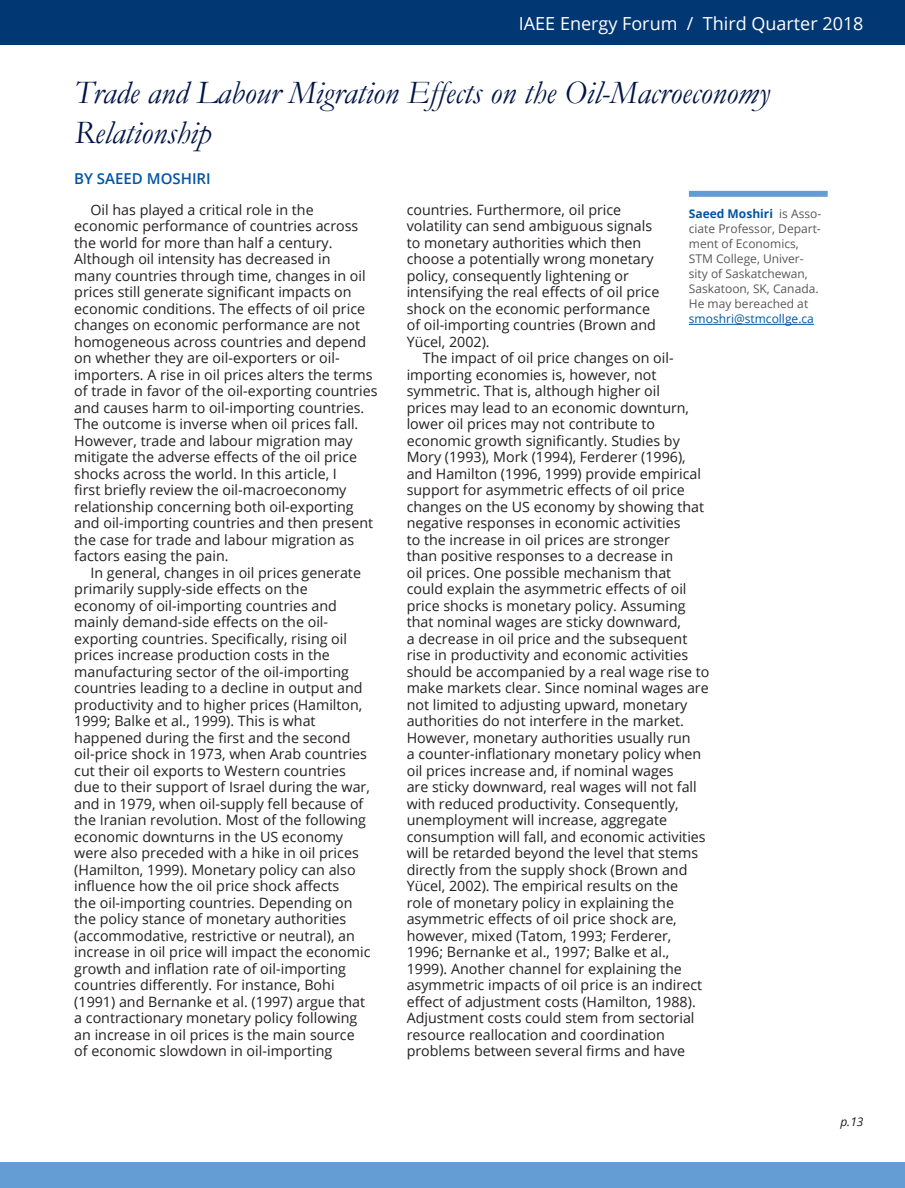
<style>
.page{position:relative;width:905px;height:1188px;background:#fff}
.page>*{position:absolute;margin:0;border:0;box-sizing:border-box;transform-origin:0 0}
.Header_1_-_Dark_Blue{font:italic 33px/39.6px "Garamond";color:#001547}
.t1{font:18px "Open Sans";color:#fff}
.Author_NEW{font:600 15px "Open Sans";color:#0155a5}
.Body_Text_NEW{font:14.25px/16.5px "Open Sans";color:#231f20}
.Author_Note_NEW{font:12px/15px "Open Sans";color:#57585a}
.t2{font:italic 12px "Open Sans";color:#231f20}
.s1{font-weight:700;color:#0155a5}
.s2{color:#0155a5}
</style>
<div class="page">
<div style="left:0;top:1162px;width:904px;height:26px;background:#639dd4"></div>
<div style="left:0;top:0;width:904px;height:44px;background:#013874"></div>
<div style="left:688px;top:191px;width:139px;height:6px;background:#639dd4"></div>
<hr style="left:688px;top:324px;width:125px;height:1px;background:#0155a5">
<p class="t1" style="left:519px;top:11px;width:346px">IAEE Energy Forum / Third Quarter 2018</p>
<p class="Header_1_-_Dark_Blue" style="left:74px;top:72px;width:697px">Trade and Labour Migration Effects on the Oil-Macroeconomy<br>Relationship</p>
<p class="Author_NEW" style="left:74px;top:168px;width:138px">BY SAEED MOSHIRI</p>
<p class="Author_Note_NEW" style="left:688px;top:206px;width:134px"><span class="s1">Saeed Moshiri</span> is Asso&shy;ciate Professor, Depart&shy;ment of Economics,<br>STM College, Univer&shy;sity of Saskatchewan,<br>Saskatoon, SK, Canada.<br>He may bereached at <span class="s2">smoshri@stmcollge.ca</span></p>
<p class="Body_Text_NEW" style="left:74px;top:201px;width:305px;text-indent:16px">Oil has played a critical role in the economic performance of countries across the world for more than half a century.<br>Although oil intensity has decreased in<br>many countries through time, changes in oil prices still generate significant impacts on economic conditions. The effects of oil price changes on economic performance are not homogeneous across countries and depend on whether they are oil-exporters or oil&shy;importers. A rise in oil prices alters the terms of trade in favor of the oil-exporting countries and causes harm to oil-importing countries.<br>The outcome is inverse when oil prices fall.<br>However, trade and labour migration may mitigate the adverse effects of the oil price shocks across the world. In this article, I<br>first briefly review the oil-macroeconomy relationship concerning both oil-exporting and oil-importing countries and then present the case for trade and labour migration as factors easing the pain.</p>
<p class="Body_Text_NEW" style="left:74px;top:564px;width:298px;text-indent:16px">In general, changes in oil prices generate primarily supply-side effects on the economy of oil-importing countries and mainly demand-side effects on the oil&shy;exporting countries. Specifically, rising oil prices increase production costs in the manufacturing sector of the oil-importing countries leading to a decline in output and productivity and to higher prices (Hamilton, 1999; Balke et al., 1999). This is what happened during the first and the second oil-price shock in 1973, when Arab countries cut their oil exports to Western countries due to their support of Israel during the war, and in 1979, when oil-supply fell because of the Iranian revolution. Most of the following economic downturns in the US economy were also preceded with a hike in oil prices (Hamilton, 1999). Monetary policy can also influence how the oil price shock affects<br>the oil-importing countries. Depending on the policy stance of monetary authorities (accommodative, restrictive or neutral), an increase in oil price will impact the economic growth and inflation rate of oil-importing countries differently. For instance, Bohi (1991) and Bernanke et al. (1997) argue that a contractionary monetary policy following an increase in oil prices is the main source of economic slowdown in oil-importing</p>
<p class="Body_Text_NEW" style="left:406px;top:201px;width:254px">countries. Furthermore, oil price volatility can send ambiguous signals to monetary authorities which then choose a potentially wrong monetary policy, consequently lightening or intensifying the real effects of oil price shock on the economic performance of oil-importing countries (Brown and Yücel, 2002).</p>
<p class="Body_Text_NEW" style="left:406px;top:350px;width:304px;text-indent:16px">The impact of oil price changes on oil&shy;importing economies is, however, not symmetric. That is, although higher oil<br>prices may lead to an economic downturn, lower oil prices may not contribute to economic growth significantly. Studies by Mory (1993), Mork (1994), Ferderer (1996), and Hamilton (1996, 1999) provide empirical support for asymmetric effects of oil price changes on the US economy by showing that negative responses in economic activities<br>to the increase in oil prices are stronger<br>than positive responses to a decrease in<br>oil prices. One possible mechanism that could explain the asymmetric effects of oil price shocks is monetary policy. Assuming that nominal wages are sticky downward,<br>a decrease in oil price and the subsequent rise in productivity and economic activities should be accompanied by a real wage rise to make markets clear. Since nominal wages are not limited to adjusting upward, monetary authorities do not interfere in the market.<br>However, monetary authorities usually run<br>a counter-inflationary monetary policy when oil prices increase and, if nominal wages<br>are sticky downward, real wages will not fall with reduced productivity. Consequently, unemployment will increase, aggregate consumption will fall, and economic activities will be retarded beyond the level that stems directly from the supply shock (Brown and Yücel, 2002). The empirical results on the<br>role of monetary policy in explaining the asymmetric effects of oil price shock are, however, mixed (Tatom, 1993; Ferderer, 1996; Bernanke et al., 1997; Balke et al., 1999). Another channel for explaining the asymmetric impacts of oil price is an indirect effect of adjustment costs (Hamilton, 1988).<br>Adjustment costs could stem from sectorial resource reallocation and coordination problems between several firms and have</p>
<p class="t2" style="left:840px;top:1114px;width:25px">p.13</p>
</div>
